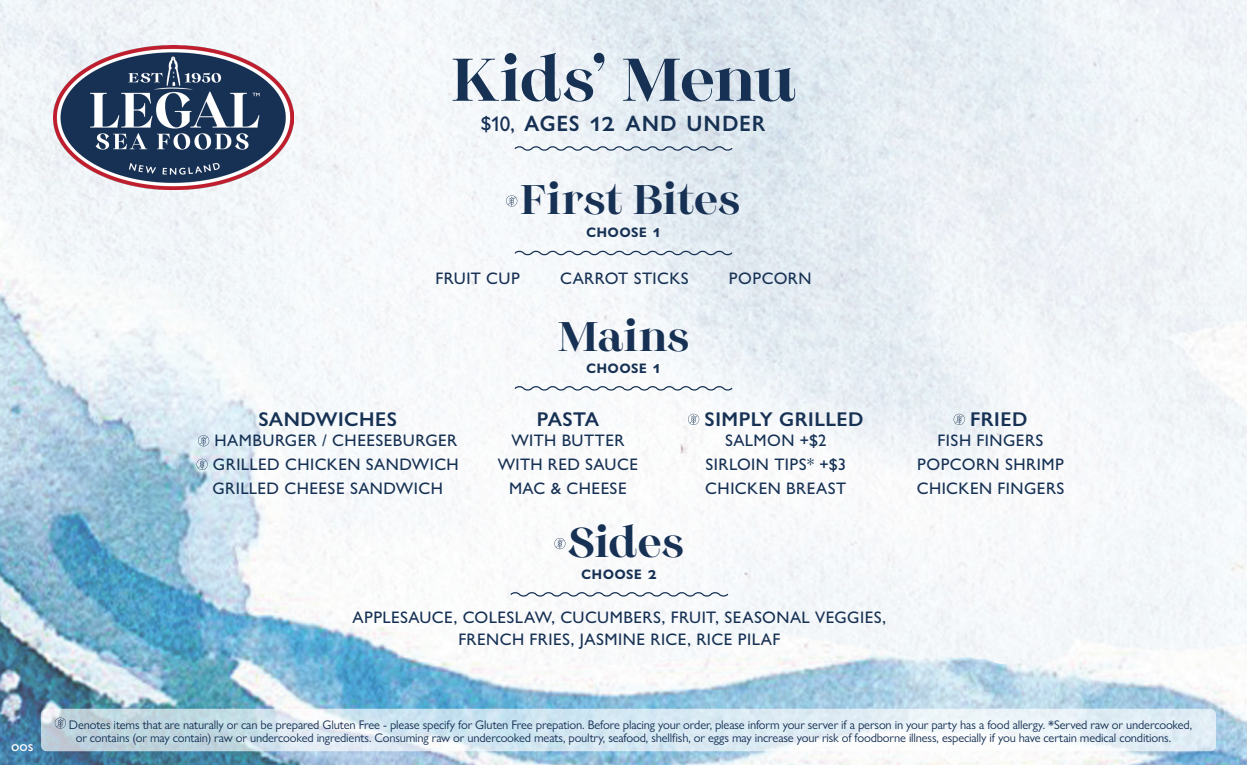
<style>
.page{position:relative;width:1247px;height:765px;background:#fff}
.page>*{position:absolute;margin:0;border:0;box-sizing:border-box;transform-origin:0 0}
.MENU_HEADERS{font:500 60px "Monckeberg";letter-spacing:-.025em;color:#163154}
.MENU_HEADERS-2{font:500 41.25px "Monckeberg";letter-spacing:-.01em;color:#163154}
.MENU_HEADERS-3{font:500 31.25px "Gill Sans Nova";letter-spacing:.01em;color:#163154}
.MENU_HEADERS-4{font:600 20px "Gill Sans Nova";letter-spacing:.025em;color:#163154}
.MENU_HEADERS-5{font:600 18.75px "Gill Sans Nova";letter-spacing:.015em;color:#163154}
.MENU_SUB_HEADER{font:500 16.75px/22.5px "Gill Sans Nova";letter-spacing:.025em;color:#163154;text-align:center}
.t1{font:500 15px "Gill Sans Nova";color:#fff}
.MENU_BODY_COPY{font:12.5px/13.8px "Gill Sans Nova";letter-spacing:-.015em;color:#163154}
.s1{font-size:20px}
.s2{font-size:21.25px}
</style>
<div class="page">
<img style="left:0;top:0;width:1247px;height:765px">
<img style="left:53px;top:45px;width:240px;height:145px">
<svg style="left:41px;top:709px;width:1174px;height:42px"></svg>
<svg style="left:55px;top:718px;width:11px;height:11px"></svg>
<svg style="left:513px;top:144px;width:220px;height:8px"></svg>
<svg style="left:506px;top:195px;width:11px;height:12px"></svg>
<svg style="left:513px;top:249px;width:220px;height:8px"></svg>
<svg style="left:554px;top:538px;width:11px;height:11px"></svg>
<svg style="left:509px;top:590px;width:220px;height:8px"></svg>
<svg style="left:513px;top:384px;width:220px;height:8px"></svg>
<svg style="left:688px;top:414px;width:11px;height:11px"></svg>
<svg style="left:953px;top:414px;width:11px;height:11px"></svg>
<svg style="left:198px;top:435px;width:11px;height:11px"></svg>
<svg style="left:196px;top:459px;width:12px;height:11px"></svg>
<p class="t1" style="left:11px;top:736px;width:24px">oos</p>
<p class="MENU_HEADERS" style="left:450px;top:39px;width:347px">Kids’ Menu</p>
<p class="MENU_HEADERS-3" style="left:481px;top:101px;width:286px"><span class="s1">$</span><span class="s2">10,</span> ages 12 and under</p>
<p class="MENU_HEADERS-2" style="left:520px;top:172px;width:223px">First Bites</p>
<p class="MENU_HEADERS-5" style="left:586px;top:219px;width:76px">choose 1</p>
<p class="MENU_SUB_HEADER" style="left:435px;top:267px;width:86px">FRUIT CUP</p>
<p class="MENU_SUB_HEADER" style="left:560px;top:267px;width:130px">CARROT STICKS</p>
<p class="MENU_SUB_HEADER" style="left:729px;top:267px;width:84px">POPCORN</p>
<p class="MENU_HEADERS-4" style="left:258px;top:407px;width:140px">SANDWICHES</p>
<p class="MENU_SUB_HEADER" style="left:214px;top:429px;width:244px">HAMBURGER / CHEESEBURGER</p>
<p class="MENU_SUB_HEADER" style="left:213px;top:453px;width:247px">GRILLED CHICKEN SANDWICH</p>
<p class="MENU_SUB_HEADER" style="left:212px;top:477px;width:232px">GRILLED CHEESE SANDWICH</p>
<p class="MENU_HEADERS-2" style="left:557px;top:308px;width:134px">Mains</p>
<p class="MENU_HEADERS-5" style="left:586px;top:355px;width:76px">choose 1</p>
<p class="MENU_HEADERS-4" style="left:537px;top:407px;width:64px">PASTA</p>
<p class="MENU_SUB_HEADER" style="left:511px;top:429px;width:115px">WITH BUTTER</p>
<p class="MENU_SUB_HEADER" style="left:498px;top:453px;width:142px">WITH RED SAUCE</p>
<p class="MENU_SUB_HEADER" style="left:509px;top:477px;width:119px">MAC &amp; CHEESE</p>
<p class="MENU_HEADERS-4" style="left:704px;top:407px;width:160px">SIMPLY GRILLED</p>
<p class="MENU_SUB_HEADER" style="left:725px;top:429px;width:103px">SALMON +$2</p>
<p class="MENU_SUB_HEADER" style="left:705px;top:453px;width:142px">SIRLOIN TIPS* +$3</p>
<p class="MENU_SUB_HEADER" style="left:705px;top:477px;width:142px">CHICKEN BREAST</p>
<p class="MENU_HEADERS-2" style="left:568px;top:514px;width:118px">Sides</p>
<p class="MENU_HEADERS-5" style="left:581px;top:561px;width:78px">choose 2</p>
<p class="MENU_SUB_HEADER" style="left:352px;top:606px;width:535px">APPLESAUCE, COLESLAW, CUCUMBERS, FRUIT, SEASONAL VEGGIES,<br>FRENCH FRIES, JASMINE RICE, RICE PILAF</p>
<p class="MENU_HEADERS-4" style="left:970px;top:407px;width:59px">FRIED</p>
<p class="MENU_SUB_HEADER" style="left:937px;top:429px;width:107px">FISH FINGERS</p>
<p class="MENU_SUB_HEADER" style="left:917px;top:453px;width:148px">POPCORN SHRIMP</p>
<p class="MENU_SUB_HEADER" style="left:916px;top:477px;width:149px">CHICKEN FINGERS</p>
<p class="MENU_BODY_COPY" style="left:76px;top:717px;width:1118px;text-indent:-7px">Denotes items that are naturally or can be prepared Gluten Free - please specify for Gluten Free prepation. Before placing your order, please inform your server if a person in your party has a food allergy. *Served raw or undercooked, or contains (or may contain) raw or undercooked ingredients. Consuming raw or undercooked meats, poultry, seafood, shellfish, or eggs may increase your risk of foodborne illness, especially if you have certain medical conditions.</p>
</div>
